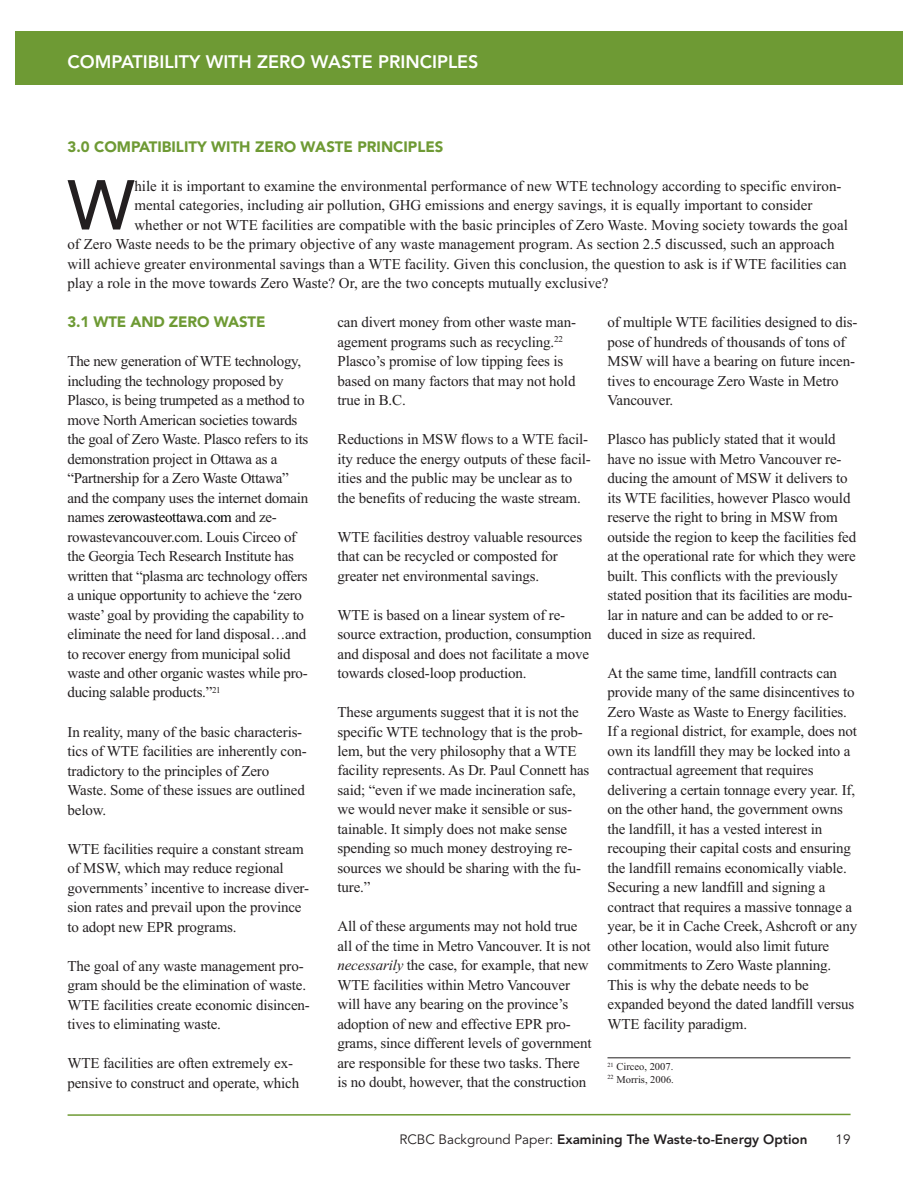
<style>
.page{position:relative;width:918px;height:1188px;background:#fff}
.page>*{position:absolute;margin:0;border:0;box-sizing:border-box;transform-origin:0 0}
.t1{font:500 69.75px "Avenir";color:#231f20}
.t2{font:800 18px "Avenir";color:#fff}
.t3{font:15px/19.5px "Times New Roman";letter-spacing:-.01em;color:#231f20}
.t4{font:900 15px "Avenir";color:#6e9a34}
.t5{font:800 13.5px "Avenir";color:#231f20}
.t6{font:13.5px "Avenir";color:#231f20}
.t7{font:10.5px/12.6px "Times New Roman";color:#231f20}
.s1{color:#000}
.s2{font-style:italic}
.s3{font-weight:400}
</style>
<div class="page">
<div style="left:0;top:32px;width:911px;height:54px;background:#6e9a34"></div>
<svg style="left:67px;top:1113px;width:784px;height:3px"></svg>
<hr style="left:608px;top:1057px;width:242px;height:1px;background:#231f20">
<p class="t2" style="left:68px;top:54px;width:413px">COMPATIBILITY WITH ZERO WASTE PRINCIPLES</p>
<p class="t4" style="left:68px;top:140px;width:378px">3.0 COMPATIBILITY WITH ZERO WASTE PRINCIPLES</p>
<h1 class="t1" style="left:68px;top:177px;width:69px">W</h1>
<p class="t3" style="left:134px;top:176px;width:709px">hile it is important to examine the environmental performance of new WTE technology according to specific environ-</p>
<p class="t3" style="left:134px;top:195px;width:680px">mental categories, including air pollution, GHG emissions and energy savings, it is equally important to consider</p>
<p class="t3" style="left:134px;top:215px;width:715px">whether or not WTE facilities are compatible with the basic principles of Zero Waste. Moving society towards the goal</p>
<p class="t3" style="left:67px;top:234px;width:769px">of Zero Waste needs to be the primary objective of any waste management program. As section 2.5 discussed, such an approach</p>
<p class="t3" style="left:67px;top:254px;width:781px">will achieve greater environmental savings than a WTE facility. Given this conclusion, the question to ask is if WTE facilities can</p>
<p class="t3" style="left:67px;top:273px;width:543px">play a role in the move towards Zero Waste? Or, are the two concepts mutually exclusive?</p>
<p class="t4" style="left:68px;top:316px;width:200px">3.1 WTE AND ZERO WASTE</p>
<p class="t3" style="left:68px;top:351px;width:242px">The new generation of WTE technology, including the technology proposed by Plasco, is being trumpeted as a method to move North American societies towards the goal of Zero Waste. Plasco refers to its demonstration project in Ottawa as a “Partnership for a Zero Waste Ottawa” and the company uses the internet domain names <span class="s1">zerowasteottawa.com</span> and ze&shy;rowastevancouver.com. Louis Circeo of the Georgia Tech Research Institute has written that “plasma arc technology offers a unique opportunity to achieve the ‘zero waste’ goal by providing the capability to eliminate the need for land disposal…and to recover energy from municipal solid waste and other organic wastes while pro&shy;ducing salable products.”<sup>21</sup></p>
<p class="t3" style="left:68px;top:722px;width:241px">In reality, many of the basic characteris&shy;tics of WTE facilities are inherently con&shy;tradictory to the principles of Zero Waste. Some of these issues are outlined below.</p>
<p class="t3" style="left:67px;top:839px;width:243px">WTE facilities require a constant stream of MSW, which may reduce regional governments’ incentive to increase diver&shy;sion rates and prevail upon the province to adopt new EPR programs.</p>
<p class="t3" style="left:67px;top:956px;width:244px">The goal of any waste management pro&shy;gram should be the elimination of waste.<br>WTE facilities create economic disincen&shy;tives to eliminating waste.</p>
<p class="t3" style="left:67px;top:1053px;width:233px">WTE facilities are often extremely ex&shy;pensive to construct and operate, which</p>
<p class="t3" style="left:337px;top:312px;width:240px">can divert money from other waste man&shy;agement programs such as recycling.<sup>22<br></sup>Plasco’s promise of low tipping fees is based on many factors that may not hold true in B.C.</p>
<p class="t3" style="left:338px;top:429px;width:255px">Reductions in MSW flows to a WTE facil&shy;ity reduce the energy outputs of these facil&shy;ities and the public may be unclear as to the benefits of reducing the waste stream.</p>
<p class="t3" style="left:338px;top:527px;width:246px">WTE facilities destroy valuable resources that can be recycled or composted for greater net environmental savings.</p>
<p class="t3" style="left:338px;top:605px;width:256px">WTE is based on a linear system of re&shy;source extraction, production, consumption and disposal and does not facilitate a move towards closed-loop production.</p>
<p class="t3" style="left:337px;top:702px;width:253px">These arguments suggest that it is not the specific WTE technology that is the prob&shy;lem, but the very philosophy that a WTE facility represents. As Dr. Paul Connett has said; “even if we made incineration safe, we would never make it sensible or sus&shy;tainable. It simply does not make sense spending so much money destroying re&shy;sources we should be sharing with the fu&shy;ture.”</p>
<p class="t3" style="left:337px;top:917px;width:256px">All of these arguments may not hold true all of the time in Metro Vancouver. It is not <span class="s2">necessarily</span> the case, for example, that new WTE facilities within Metro Vancouver will have any bearing on the province’s adoption of new and effective EPR pro&shy;grams, since different levels of government are responsible for these two tasks. There is no doubt, however, that the construction</p>
<p class="t3" style="left:608px;top:312px;width:252px">of multiple WTE facilities designed to dis&shy;pose of hundreds of thousands of tons of MSW will have a bearing on future incen&shy;tives to encourage Zero Waste in Metro Vancouver.</p>
<p class="t3" style="left:608px;top:429px;width:250px">Plasco has publicly stated that it would have no issue with Metro Vancouver re&shy;ducing the amount of MSW it delivers to its WTE facilities, however Plasco would reserve the right to bring in MSW from outside the region to keep the facilities fed at the operational rate for which they were built. This conflicts with the previously stated position that its facilities are modu&shy;lar in nature and can be added to or re&shy;duced in size as required.</p>
<p class="t3" style="left:608px;top:663px;width:251px">At the same time, landfill contracts can provide many of the same disincentives to Zero Waste as Waste to Energy facilities.<br>If a regional district, for example, does not own its landfill they may be locked into a contractual agreement that requires delivering a certain tonnage every year. If, on the other hand, the government owns the landfill, it has a vested interest in recouping their capital costs and ensuring the landfill remains economically viable.<br>Securing a new landfill and signing a contract that requires a massive tonnage a year, be it in Cache Creek, Ashcroft or any other location, would also limit future commitments to Zero Waste planning.<br>This is why the debate needs to be expanded beyond the dated landfill versus WTE facility paradigm.</p>
<p class="t7" style="left:608px;top:1060px;width:68px"><sup>21</sup> Circeo, 2007.<br><sup>22</sup> Morris, 2006.</p>
<p class="t5" style="left:399px;top:1134px;width:410px"><span class="s3">RCBC Background Paper:</span> Examining The Waste-to-Energy Option</p>
<p class="t6" style="left:836px;top:1134px;width:16px">19</p>
</div>
